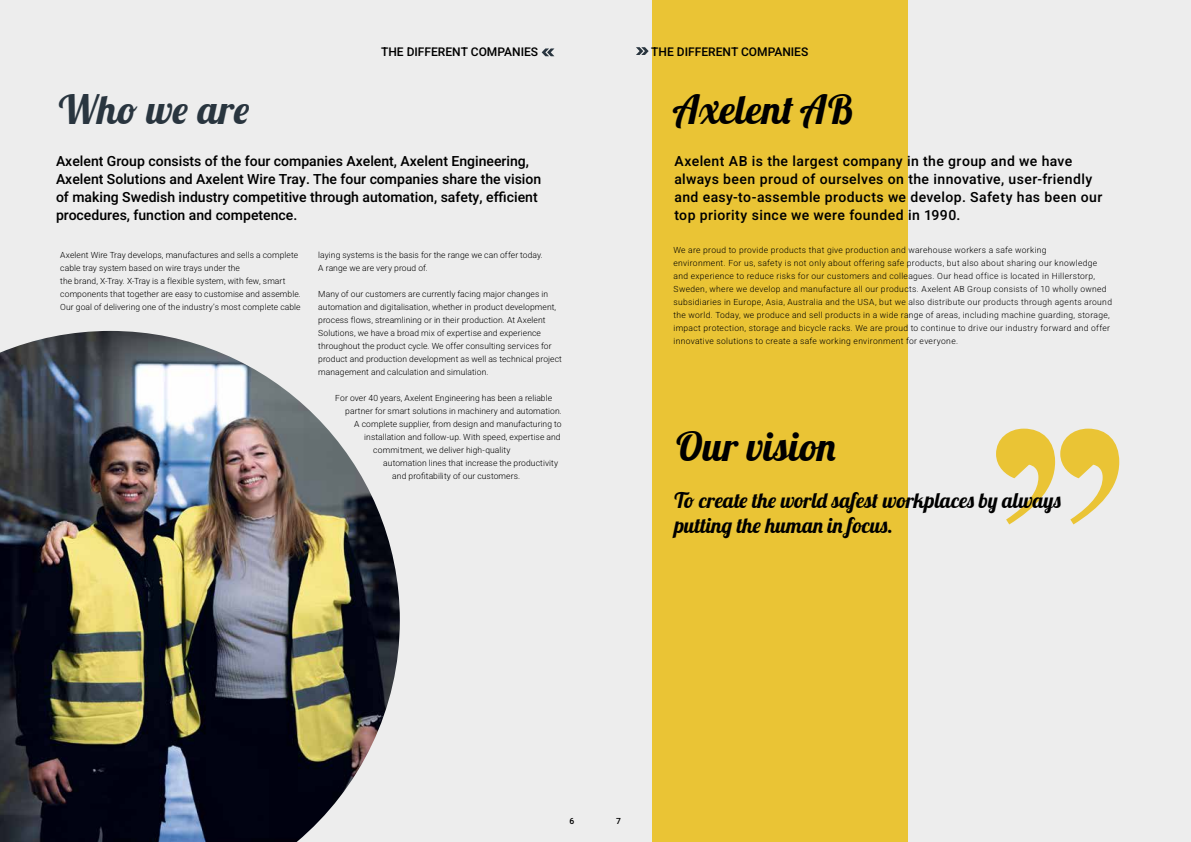
<style>
.page{position:relative;width:1191px;height:842px;background:#fff}
.page>*{position:absolute;margin:0;border:0;box-sizing:border-box;transform-origin:0 0}
.t1{font:347px "Abril Fatface";color:#eac435}
.t2{font:italic 700 40px "Lobster Two";color:#000}
.t3{font:italic 700 40px "Lobster Two";letter-spacing:.005em;color:#29353f}
.t4{font:21px/25px "Lobster";color:#000}
.t5{font:500 14px/18px "Heebo";color:#000}
.t6{font:500 14px/18px "Heebo";letter-spacing:.03em;color:#000}
.t7{font:500 12px "Heebo";color:#000}
.t8{font:300 8.5px/13px "Heebo";letter-spacing:.015em;color:#000}
.t9{font:300 8.5px/13px "Heebo";letter-spacing:.04em;color:#000}
.t10{font:500 8.5px "Heebo";color:#000}
</style>
<div class="page">
<div style="left:595px;top:0;width:596px;height:842px;background:#ededed"></div>
<div style="left:652px;top:0;width:255px;height:842px;background:#eac435"></div>
<div style="left:0;top:0;width:595px;height:842px;background:#ededed"></div>
<svg style="left:636px;top:47px;width:12px;height:8px"></svg>
<img style="left:0;top:331px;width:400px;height:511px">
<svg style="left:541px;top:48px;width:13px;height:8px"></svg>
<h3 class="t7" style="left:381px;top:44px;width:158px">THE DIFFERENT COMPANIES</h3>
<h2 class="t3" style="left:57px;top:84px;width:194px">Who we are</h2>
<p class="t5" style="left:56px;top:152px;width:487px">Axelent Group consists of the four companies Axelent, Axelent Engineering, Axelent Solutions and Axelent Wire Tray. The four companies share the vision of making Swedish industry competitive through automation, safety, efficient procedures, function and competence.</p>
<p class="t8" style="left:60px;top:249px;width:242px">Axelent Wire Tray develops, manufactures and sells a complete cable tray system based on wire trays under the<br>the brand, X-Tray. X-Tray is a flexible system, with few, smart components that together are easy to customise and assemble.<br>Our goal of delivering one of the industry’s most complete cable</p>
<p class="t8" style="left:318px;top:249px;width:226px">laying systems is the basis for the range we can offer today.<br>A range we are very proud of.</p>
<p class="t8" style="left:318px;top:288px;width:245px">Many of our customers are currently facing major changes in automation and digitalisation, whether in product development, process flows, streamlining or in their production. At Axelent Solutions, we have a broad mix of expertise and experience throughout the product cycle. We offer consulting services for product and production development as well as technical project management and calculation and simulation.</p>
<p class="t8" style="left:335px;top:392px;width:218px">For over 40 years, Axelent Engineering has been a reliable</p>
<p class="t8" style="left:345px;top:405px;width:218px">partner for smart solutions in machinery and automation.</p>
<p class="t8" style="left:354px;top:418px;width:209px">A complete supplier, from design and manufacturing to</p>
<p class="t8" style="left:364px;top:431px;width:198px">installation and follow-up. With speed, expertise and</p>
<p class="t8" style="left:373px;top:444px;width:139px">commitment, we deliver high-quality</p>
<p class="t8" style="left:383px;top:457px;width:176px">automation lines that increase the productivity</p>
<p class="t8" style="left:392px;top:470px;width:129px">and profitability of our customers.</p>
<h3 class="t7" style="left:651px;top:43px;width:158px">THE DIFFERENT COMPANIES</h3>
<h2 class="t2" style="left:674px;top:84px;width:181px">Axelent AB</h2>
<h3 class="t6" style="left:674px;top:152px;width:429px">Axelent AB is the largest company in the group and we have always been proud of ourselves on the innovative, user-friendly and easy-to-assemble products we develop. Safety has been our top priority since we were founded in 1990.</h3>
<p class="t9" style="left:673px;top:243px;width:440px">We are proud to provide products that give production and warehouse workers a safe working<br>environment. For us, safety is not only about offering safe products, but also about sharing our knowledge and experience to reduce risks for our customers and colleagues. Our head office is located in Hillerstorp, Sweden, where we develop and manufacture all our products. Axelent AB Group consists of 10 wholly owned subsidiaries in Europe, Asia, Australia and the USA, but we also distribute our products through agents around the world. Today, we produce and sell products in a wide range of areas, including machine guarding, storage, impact protection, storage and bicycle racks. We are proud to continue to drive our industry forward and offer innovative solutions to create a safe working environment for everyone.</p>
<h1 class="t1" style="left:980px;top:314px;width:156px">”</h1>
<h2 class="t2" style="left:674px;top:421px;width:164px">Our vision</h2>
<h3 class="t4" style="left:674px;top:490px;width:388px">To create the world safest workplaces by always putting the human in focus.</h3>
<p class="t10" style="left:569px;top:815px;width:6px">6</p>
<p class="t10" style="left:616px;top:815px;width:6px">7</p>
</div>
